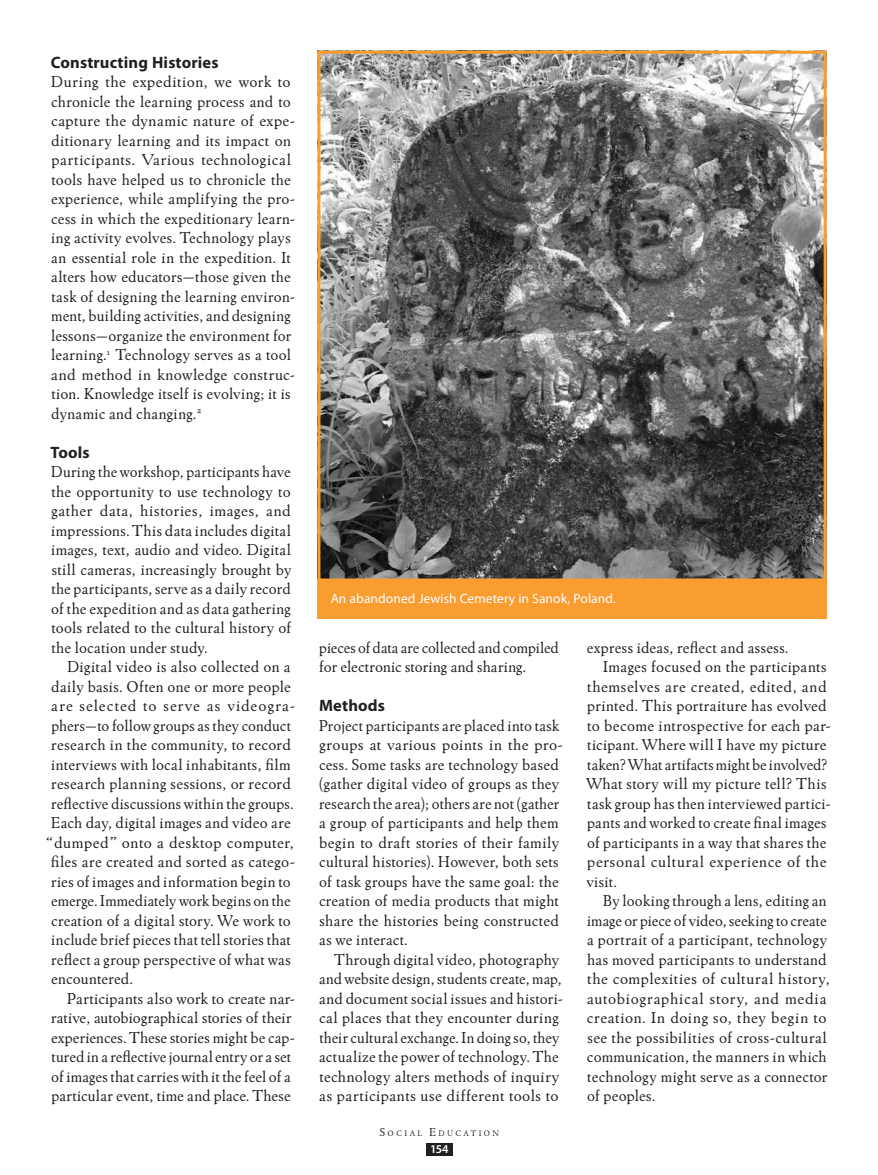
<style>
.page{position:relative;width:878px;height:1175px;background:#fff}
.page>*{position:absolute;margin:0;border:0;box-sizing:border-box;transform-origin:0 0}
.t1{font:16.5px/19.5px "Winchester New ITC Book OS";letter-spacing:.015em;color:#231f20}
.t2{font:16.5px "Winchester New ITC Book OS";letter-spacing:.035em;color:#231f20}
.t3{font:700 16.5px "Myriad Pro";letter-spacing:.01em;color:#231f20}
.t4{font:16.5px "Winchester New ITC Book OS";letter-spacing:.045em;color:#231f20}
.t5{font:16.5px "Winchester New ITC Book OS";letter-spacing:.06em;color:#231f20}
.t6{font:13.5px "Myriad Pro";letter-spacing:.005em;color:#fff}
.t7{font:600 12px "Myriad Pro";color:#fff}
.t8{font:8.4px "Winchester New ITC Book OS";letter-spacing:.285em;color:#231f20}
.s1{font-size:12px}
</style>
<div class="page">
<img style="left:321px;top:55px;width:501px;height:522px">
<div style="left:317px;top:51px;width:509px;height:530px;border:3px solid #f99d31"></div>
<div style="left:317px;top:579px;width:509px;height:40px;background:#f99d31"></div>
<div style="left:426px;top:1143px;width:26px;height:12px;background:#231f20"></div>
<p class="t3" style="left:51px;top:51px;width:169px">Constructing Histories</p>
<p class="t1" style="left:51px;top:72px;width:246px">During the expedition, we work to chronicle the learning process and to capture the dynamic nature of expe&shy;ditionary learning and its impact on participants. Various technological tools have helped us to chronicle the experience, while amplifying the pro&shy;cess in which the expeditionary learn&shy;ing activity evolves. Technology plays an essential role in the expedition. It alters how educators—those given the task of designing the learning environ&shy;ment, building activities, and designing lessons—organize the environment for learning.<sup>1</sup> Technology serves as a tool and method in knowledge construc&shy;tion. Knowledge itself is evolving; it is dynamic and changing.<sup>2</sup></p>
<p class="t3" style="left:50px;top:441px;width:41px">Tools</p>
<p class="t1" style="left:51px;top:462px;width:242px;text-align:justify">During the workshop, participants have the opportunity to use technology to gather data, histories, images, and impressions. This data includes digital images, text, audio and video. Digital still cameras, increasingly brought by the participants, serve as a daily record of the expedition and as data gathering tools related to the cultural history of the location under study.</p>
<p class="t1" style="left:67px;top:657px;width:225px">Digital video is also collected on a</p>
<p class="t1" style="left:51px;top:676px;width:241px">daily basis. Often one or more people</p>
<p class="t5" style="left:51px;top:696px;width:245px">are selected to serve as videogra-</p>
<p class="t1" style="left:51px;top:715px;width:241px">phers—to follow groups as they conduct</p>
<p class="t1" style="left:51px;top:735px;width:241px">research in the community, to record</p>
<p class="t1" style="left:51px;top:754px;width:241px">interviews with local inhabitants, film</p>
<p class="t1" style="left:51px;top:774px;width:241px">research planning sessions, or record</p>
<p class="t1" style="left:51px;top:793px;width:243px">reflective discussions within the groups.</p>
<p class="t1" style="left:51px;top:813px;width:241px">Each day, digital images and video are</p>
<p class="t1" style="left:46px;top:832px;width:250px">“dumped” onto a desktop computer,</p>
<p class="t1" style="left:51px;top:852px;width:246px">files are created and sorted as catego-</p>
<p class="t1" style="left:51px;top:871px;width:241px">ries of images and information begin to</p>
<p class="t1" style="left:51px;top:891px;width:241px">emerge. Immediately work begins on the</p>
<p class="t1" style="left:51px;top:910px;width:241px">creation of a digital story. We work to</p>
<p class="t1" style="left:51px;top:930px;width:241px">include brief pieces that tell stories that</p>
<p class="t1" style="left:51px;top:949px;width:241px">reflect a group perspective of what was</p>
<p class="t1" style="left:51px;top:969px;width:83px">encountered.</p>
<p class="t1" style="left:67px;top:988px;width:230px">Participants also work to create nar-</p>
<p class="t1" style="left:51px;top:1008px;width:242px">rative, autobiographical stories of their</p>
<p class="t1" style="left:51px;top:1027px;width:245px">experiences. These stories might be cap-</p>
<p class="t1" style="left:51px;top:1047px;width:241px">tured in a reflective journal entry or a set</p>
<p class="t1" style="left:51px;top:1066px;width:241px">of images that carries with it the feel of a</p>
<p class="t1" style="left:51px;top:1086px;width:241px">particular event, time and place. These</p>
<p class="t6" style="left:331px;top:590px;width:287px">An abandoned Jewish Cemetery in Sanok, Poland.</p>
<p class="t1" style="left:319px;top:637px;width:241px">pieces of data are collected and compiled for electronic storing and sharing.</p>
<p class="t3" style="left:319px;top:695px;width:67px">Methods</p>
<p class="t1" style="left:319px;top:715px;width:246px">Project participants are placed into task groups at various points in the pro&shy;cess. Some tasks are technology based (gather digital video of groups as they research the area); others are not (gather a group of participants and help them begin to draft stories of their family cultural histories). However, both sets of task groups have the same goal: the creation of media products that might share the histories being constructed as we interact.</p>
<p class="t1" style="left:319px;top:949px;width:245px;text-indent:15px">Through digital video, photography and website design, students create, map, and document social issues and histori&shy;cal places that they encounter during their cultural exchange. In doing so, they actualize the power of technology. The technology alters methods of inquiry as participants use different tools to</p>
<p class="t8" style="left:380px;top:1128px;width:121px"><span class="s1">S</span>ocial <span class="s1">E</span>ducation</p>
<p class="t7" style="left:430px;top:1141px;width:20px">154</p>
<p class="t1" style="left:587px;top:637px;width:203px">express ideas, reflect and assess.</p>
<p class="t1" style="left:603px;top:657px;width:225px">Images focused on the participants</p>
<p class="t1" style="left:587px;top:676px;width:241px">themselves are created, edited, and</p>
<p class="t1" style="left:587px;top:696px;width:241px">printed. This portraiture has evolved</p>
<p class="t1" style="left:587px;top:715px;width:245px">to become introspective for each par-</p>
<p class="t1" style="left:587px;top:735px;width:241px">ticipant. Where will I have my picture</p>
<p class="t1" style="left:587px;top:754px;width:242px">taken? What artifacts might be involved?</p>
<p class="t1" style="left:586px;top:774px;width:242px">What story will my picture tell? This</p>
<p class="t1" style="left:587px;top:793px;width:245px">task group has then interviewed partici-</p>
<p class="t1" style="left:587px;top:813px;width:241px">pants and worked to create final images</p>
<p class="t1" style="left:587px;top:832px;width:241px">of participants in a way that shares the</p>
<p class="t2" style="left:587px;top:852px;width:241px">personal cultural experience of the</p>
<p class="t1" style="left:586px;top:871px;width:32px">visit.</p>
<p class="t1" style="left:603px;top:891px;width:225px">By looking through a lens, editing an</p>
<p class="t1" style="left:587px;top:910px;width:241px">image or piece of video, seeking to create</p>
<p class="t1" style="left:587px;top:930px;width:241px">a portrait of a participant, technology</p>
<p class="t1" style="left:587px;top:949px;width:241px">has moved participants to understand</p>
<p class="t2" style="left:587px;top:969px;width:244px">the complexities of cultural history,</p>
<p class="t4" style="left:587px;top:988px;width:241px">autobiographical story, and media</p>
<p class="t2" style="left:587px;top:1008px;width:241px">creation. In doing so, they begin to</p>
<p class="t1" style="left:587px;top:1027px;width:241px">see the possibilities of cross-cultural</p>
<p class="t1" style="left:587px;top:1047px;width:241px">communication, the manners in which</p>
<p class="t1" style="left:587px;top:1066px;width:241px">technology might serve as a connector</p>
<p class="t1" style="left:587px;top:1086px;width:70px">of peoples.</p>
</div>
